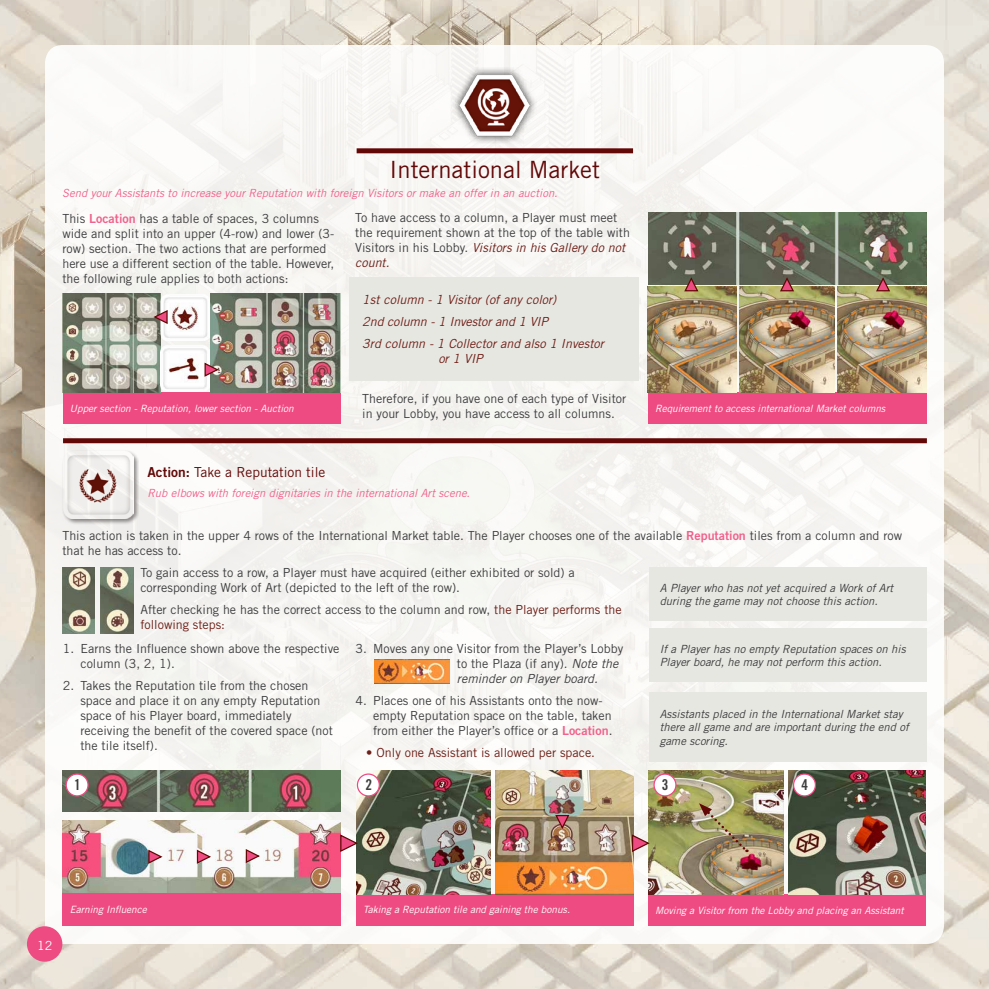
<style>
.page{position:relative;width:989px;height:989px;background:#fff}
.page>*{position:absolute;margin:0;border:0;box-sizing:border-box;transform-origin:0 0}
.t1{font:23.75px "Trade Gothic LT";color:#620807}
.t2{font:15px "Trade Gothic LT Bold Cond Twenty";color:#3e3e3f}
.t3{font:13.75px "Trade Gothic LT";color:#620807}
.t4{font:12.5px/15px "Trade Gothic LT";color:#3e3e3f}
.t5{font:italic 12.5px/22.1px "Trade Gothic LT";color:#6e1f17}
.t6{font:12.5px "Trade Gothic LT";color:#6e1f17}
.t7{font:12.5px "Trade Gothic LT";color:#fff}
.t8{font:italic 11.25px/13.1px "Trade Gothic LT";color:#3e3e3f}
.t9{font:italic 11.25px "Trade Gothic LT";color:#f0628d}
.t10{font:italic 10px "Trade Gothic LT";color:#fff}
.s1{font-family:"Trade Gothic LT Bold Two";color:#f0628d}
.s2{font-style:italic;color:#6e1f17}
.s3{font-family:"Trade Gothic LT Bold Two"}
.s4{color:#6e1f17}
.s5{font-style:italic}
</style>
<div class="page">
<img style="left:0;top:0;width:989px;height:989px">
<div style="left:45px;top:45px;width:899px;height:899px;background:#f8f7f4;border-radius:18px"></div>
<div style="left:27px;top:926px;width:35px;height:35px;background:#ef4b83;border-radius:50%"></div>
<div style="left:62px;top:892px;width:278px;height:34px;background:#ef4b83"></div>
<img style="left:62px;top:820px;width:278px;height:72px">
<img style="left:63px;top:770px;width:277px;height:41px">
<svg style="left:245px;top:848px;width:15px;height:16px"></svg>
<div style="left:649px;top:692px;width:277px;height:70px;background:#e7e7e2"></div>
<div style="left:649px;top:567px;width:277px;height:54px;background:#e7e7e2"></div>
<div style="left:649px;top:628px;width:277px;height:54px;background:#e7e7e2"></div>
<div style="left:349px;top:277px;width:290px;height:104px;background:#e7e7e2"></div>
<img style="left:453px;top:67px;width:82px;height:77px">
<div style="left:356px;top:148px;width:277px;height:5px;background:#620807"></div>
<div style="left:61px;top:449px;width:78px;height:75px;background:#231f20;opacity:.5"></div>
<img style="left:62px;top:450px;width:71px;height:68px">
<div style="left:356px;top:894px;width:277px;height:32px;background:#ef4b83"></div>
<img style="left:356px;top:770px;width:134px;height:124px">
<div style="left:648px;top:894px;width:278px;height:32px;background:#ef4b83"></div>
<img style="left:648px;top:770px;width:136px;height:124px">
<div style="left:63px;top:438px;width:864px;height:5px;background:#620807"></div>
<div style="left:63px;top:392px;width:278px;height:32px;background:#ef4b83"></div>
<img style="left:63px;top:293px;width:98px;height:99px">
<img style="left:210px;top:293px;width:131px;height:99px">
<div style="left:648px;top:392px;width:278px;height:32px;background:#ef4b83"></div>
<img style="left:160px;top:293px;width:47px;height:48px">
<img style="left:160px;top:344px;width:48px;height:48px">
<svg style="left:153px;top:309px;width:15px;height:16px"></svg>
<svg style="left:204px;top:361px;width:15px;height:17px"></svg>
<img style="left:648px;top:212px;width:278px;height:72px">
<img style="left:837px;top:286px;width:89px;height:106px">
<img style="left:739px;top:286px;width:95px;height:106px">
<img style="left:648px;top:286px;width:88px;height:106px">
<svg style="left:683px;top:277px;width:16px;height:15px"></svg>
<svg style="left:779px;top:277px;width:16px;height:15px"></svg>
<svg style="left:875px;top:277px;width:16px;height:15px"></svg>
<img style="left:62px;top:567px;width:33px;height:66px">
<img style="left:101px;top:567px;width:32px;height:66px">
<img style="left:495px;top:770px;width:138px;height:124px">
<svg style="left:148px;top:848px;width:15px;height:17px"></svg>
<svg style="left:196px;top:848px;width:15px;height:17px"></svg>
<img style="left:788px;top:770px;width:138px;height:124px">
<svg style="left:554px;top:814px;width:16px;height:15px"></svg>
<img style="left:699px;top:803px;width:49px;height:49px">
<img style="left:375px;top:659px;width:75px;height:24px">
<div style="left:66px;top:774px;width:22px;height:22px;background:#fff;border-radius:50%"></div>
<div style="left:66px;top:773px;width:23px;height:23px;border:1px solid #ef4b83;border-radius:50%"></div>
<div style="left:357px;top:774px;width:22px;height:22px;background:#fff;border-radius:50%"></div>
<div style="left:357px;top:773px;width:23px;height:23px;border:1px solid #ef4b83;border-radius:50%"></div>
<div style="left:654px;top:774px;width:22px;height:22px;background:#fff;border-radius:50%"></div>
<div style="left:653px;top:773px;width:23px;height:23px;border:1px solid #ef4b83;border-radius:50%"></div>
<div style="left:793px;top:774px;width:22px;height:22px;background:#fff;border-radius:50%"></div>
<div style="left:793px;top:773px;width:23px;height:23px;border:1px solid #ef4b83;border-radius:50%"></div>
<svg style="left:339px;top:833px;width:19px;height:20px"></svg>
<svg style="left:631px;top:833px;width:19px;height:20px"></svg>
<h1 class="t1" style="left:389px;top:155px;width:212px">International Market</h1>
<p class="t9" style="left:62px;top:186px;width:497px">Send your Assistants to increase your Reputation with foreign Visitors or make an offer in an auction.</p>
<p class="t4" style="left:62px;top:210px;width:273px">This <span class="s1">Location</span> has a table of spaces, 3 columns wide and split into an upper (4-row) and lower (3- row) section. The two actions that are performed here use a different section of the table. However, the following rule applies to both actions:</p>
<p class="t4" style="left:355px;top:210px;width:276px">To have access to a column, a Player must meet the requirement shown at the top of the table with Visitors in his Lobby. <span class="s2">Visitors in his Gallery do not count.</span></p>
<p class="t5" style="left:362px;top:288px;width:243px">1st column - 1 Visitor (of any color)<br>2nd column - 1 Investor and 1 VIP<br>3rd column - 1 Collector and also 1 Investor</p>
<p class="t5" style="left:438px;top:348px;width:46px">or 1 VIP</p>
<p class="t4" style="left:362px;top:391px;width:265px">Therefore, if you have one of each type of Visitor in your Lobby, you have access to all columns.</p>
<p class="t10" style="left:70px;top:402px;width:225px">Upper section - Reputation, lower section - Auction</p>
<p class="t10" style="left:655px;top:402px;width:232px">Requirement to access international Market columns</p>
<p class="t3" style="left:147px;top:464px;width:179px"><span class="s3">Action:</span> Take a Reputation tile</p>
<p class="t9" style="left:147px;top:486px;width:324px">Rub elbows with foreign dignitaries in the international Art scene.</p>
<p class="t4" style="left:62px;top:527px;width:841px">This action is taken in the upper 4 rows of the International Market table. The Player chooses one of the available <span class="s1">Reputation</span> tiles from a column and row that he has access to.</p>
<p class="t4" style="left:140px;top:565px;width:436px">To gain access to a row, a Player must have acquired (either exhibited or sold) a corresponding Work of Art (depicted to the left of the row).</p>
<p class="t4" style="left:140px;top:602px;width:483px">After checking he has the correct access to the column and row, <span class="s4">the Player performs the following steps:</span></p>
<p class="t4" style="left:80px;top:641px;width:261px;text-indent:-18px">1. Earns the Influence shown above the respective column (3, 2, 1).</p>
<p class="t4" style="left:80px;top:678px;width:254px;text-indent:-18px">2. Takes the Reputation tile from the chosen space and place it on any empty Reputation space of his Player board, immediately receiving the benefit of the covered space (not the tile itself).</p>
<p class="t4" style="left:457px;top:641px;width:168px;text-indent:-101px">3. Moves any one Visitor from the Player’s Lobby to the Plaza (if any). <span class="s5">Note the reminder on Player board.</span></p>
<p class="t4" style="left:373px;top:693px;width:241px;text-indent:-18px">4. Places one of his Assistants onto the now&shy;empty Reputation space on the table, taken from either the Player’s office or a <span class="s1">Location</span>.</p>
<p class="t6" style="left:366px;top:745px;width:230px">• Only one Assistant is allowed per space.</p>
<p class="t8" style="left:659px;top:581px;width:235px">A Player who has not yet acquired a Work of Art during the game may not choose this action.</p>
<p class="t8" style="left:659px;top:642px;width:247px">If a Player has no empty Reputation spaces on his<br>Player board, he may not perform this action.</p>
<p class="t8" style="left:659px;top:707px;width:251px">Assistants placed in the International Market stay there all game and are important during the end of game scoring.</p>
<p class="t2" style="left:74px;top:775px;width:8px">1</p>
<p class="t2" style="left:365px;top:775px;width:8px">2</p>
<p class="t2" style="left:662px;top:775px;width:8px">3</p>
<p class="t2" style="left:801px;top:775px;width:8px">4</p>
<p class="t7" style="left:37px;top:937px;width:17px">12</p>
<p class="t10" style="left:70px;top:903px;width:78px">Earning Influence</p>
<p class="t10" style="left:363px;top:903px;width:208px">Taking a Reputation tile and gaining the bonus.</p>
<p class="t10" style="left:655px;top:904px;width:250px">Moving a Visitor from the Lobby and placing an Assistant</p>
</div>
